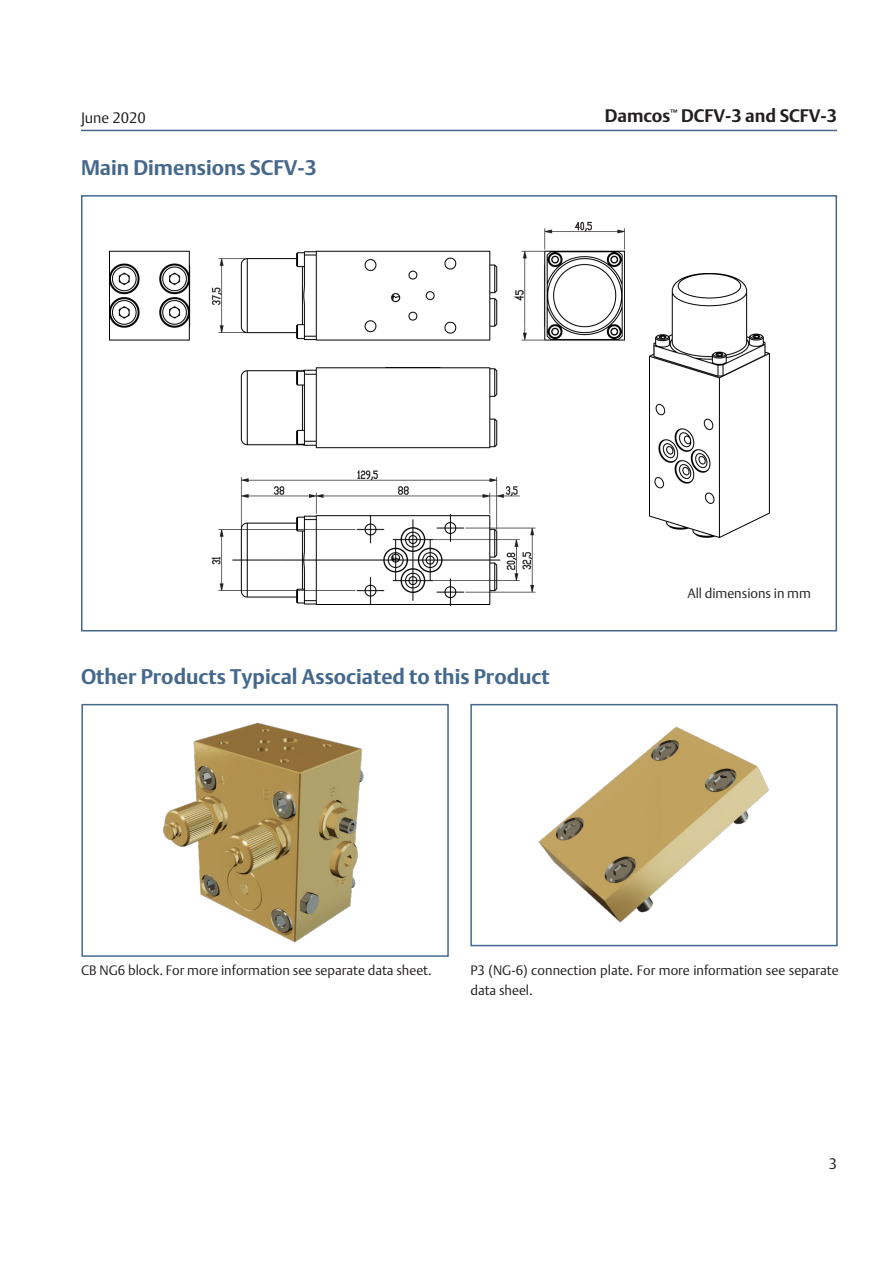
<style>
.page{position:relative;width:893px;height:1263px;background:#fff}
.page>*{position:absolute;margin:0;border:0;box-sizing:border-box;transform-origin:0 0}
.Subhead_1{font:700 21px "DTL Argo T";color:#45688c}
.t1{font:700 18px "DTL Argo T";color:#231f20}
.t2{font:15px "DTL Argo T Light";color:#231f20}
.Body_text{font:13.5px/19.5px "DTL Argo T Light";color:#231f20}
.t3{font:700 7.8px "DTL Argo T";color:#231f20}
</style>
<div class="page">
<hr style="left:81px;top:130px;width:756px;height:1px;background:#45688c">
<div style="left:81px;top:195px;width:756px;height:436px;border:2px solid #45688c"></div>
<img style="left:109px;top:221px;width:516px;height:384px">
<img style="left:650px;top:273px;width:120px;height:265px">
<div style="left:81px;top:704px;width:368px;height:253px;border:2px solid #45688c"></div>
<div style="left:470px;top:704px;width:368px;height:242px;border:2px solid #45688c"></div>
<img style="left:163px;top:722px;width:201px;height:221px">
<img style="left:538px;top:726px;width:231px;height:197px">
<p class="t2" style="left:81px;top:108px;width:66px">June 2020</p>
<h2 class="t1" style="left:681px;top:105px;width:157px">DCFV-3 and SCFV-3</h2>
<h2 class="t1" style="left:605px;top:105px;width:67px">Damcos</h2>
<p class="t3" style="left:670px;top:108px;width:9px">™</p>
<p class="Subhead_1" style="left:81px;top:155px;width:237px">Main Dimensions SCFV-3</p>
<p class="Subhead_1" style="left:81px;top:664px;width:470px">Other Products Typical Associated to this Product</p>
<p class="Body_text" style="left:687px;top:583px;width:125px">All dimensions in mm</p>
<p class="Body_text" style="left:81px;top:960px;width:352px">CB NG6 block. For more information see separate data sheet.</p>
<p class="Body_text" style="left:470px;top:960px;width:370px">P3 (NG-6) connection plate. For more information see separate data sheel.</p>
<p class="t2" style="left:829px;top:1155px;width:10px">3</p>
</div>
